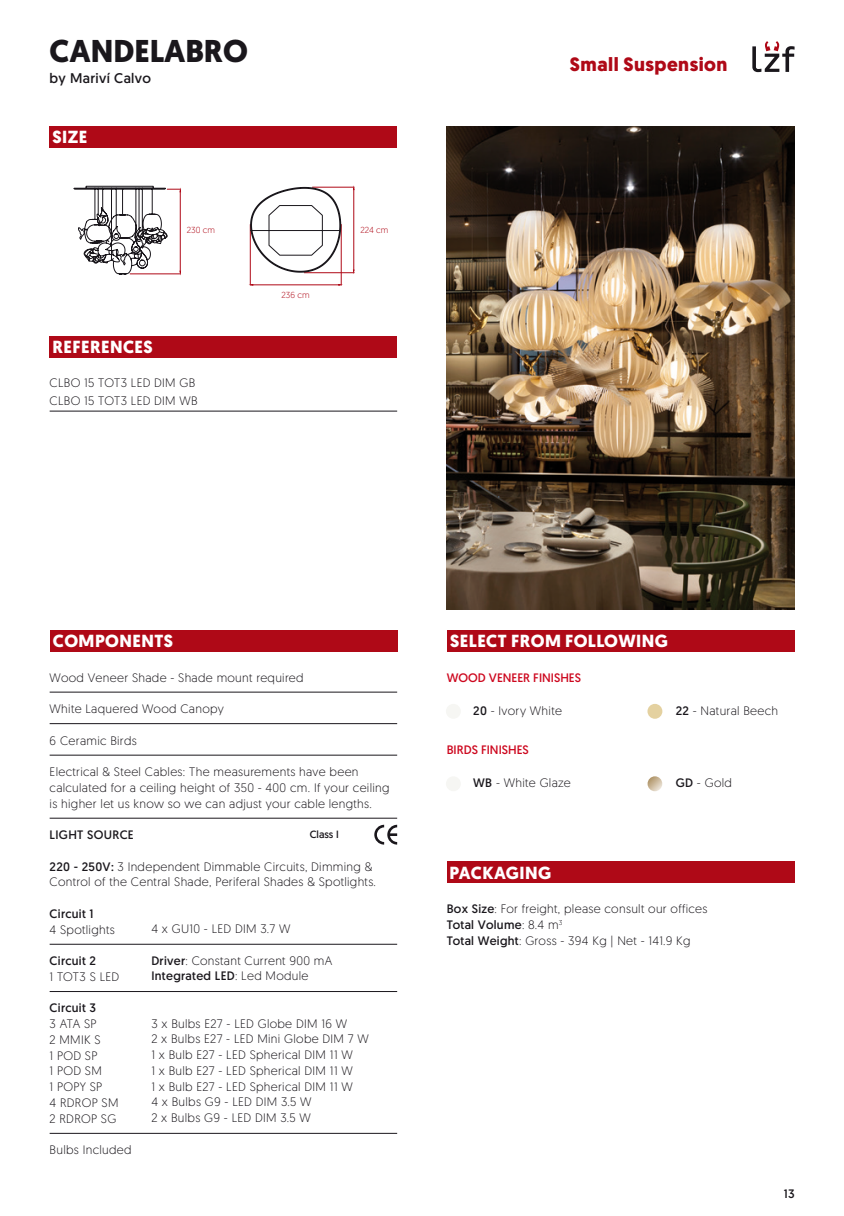
<style>
.page{position:relative;width:844px;height:1216px;background:#fff}
.page>*{position:absolute;margin:0;border:0;box-sizing:border-box;transform-origin:0 0}
.t1{font:700 31.5px "Geomanist";color:#1a171c}
.t2{font:700 19.25px "Geomanist";letter-spacing:.025em;color:#af0917}
.t3{font:700 17.5px "Geomanist";letter-spacing:.025em;color:#fff}
.t4{font:14px "Geomanist";letter-spacing:.025em;color:#1a171c}
.t5{font:300 12.25px/15.8px "Geomanist";letter-spacing:.025em;color:#1a171c}
.t6{font:12.25px "Geomanist";letter-spacing:.025em;color:#1a171c}
.t7{font:12.25px "Geomanist";color:#cd071e}
.t8{font:10.5px "Geomanist";color:#1a171c}
.t9{font:300 8.75px "Geomanist";color:#af0917}
.s1{font-weight:400}
</style>
<div class="page">
<svg style="left:752px;top:41px;width:42px;height:31px"></svg>
<div style="left:447px;top:630px;width:347px;height:21px;background:#af0917"></div>
<div style="left:50px;top:126px;width:347px;height:21px;background:#af0917"></div>
<div style="left:50px;top:336px;width:347px;height:21px;background:#af0917"></div>
<div style="left:50px;top:630px;width:347px;height:21px;background:#af0917"></div>
<div style="left:446px;top:861px;width:348px;height:21px;background:#af0917"></div>
<img style="left:446px;top:126px;width:348px;height:483px">
<svg style="left:74px;top:186px;width:107px;height:88px"></svg>
<hr style="left:304px;top:272px;width:50px;height:1px;background:#af0917">
<hr style="left:312px;top:187px;width:42px;height:1px;background:#af0917">
<hr style="left:353px;top:189px;width:1px;height:81px;background:#af0917">
<hr style="left:250px;top:224px;width:1px;height:61px;background:#af0917">
<hr style="left:341px;top:224px;width:1px;height:61px;background:#af0917">
<hr style="left:251px;top:284px;width:89px;height:1px;background:#af0917">
<svg style="left:250px;top:187px;width:91px;height:85px"></svg>
<hr style="left:50px;top:691px;width:347px;height:1px;background:#1a171c">
<hr style="left:50px;top:723px;width:347px;height:1px;background:#1a171c">
<hr style="left:50px;top:754px;width:347px;height:1px;background:#1a171c">
<hr style="left:50px;top:817px;width:347px;height:1px;background:#1a171c">
<hr style="left:50px;top:943px;width:347px;height:1px;background:#1a171c">
<hr style="left:50px;top:991px;width:347px;height:1px;background:#1a171c">
<hr style="left:50px;top:1132px;width:347px;height:1px;background:#1a171c">
<svg style="left:374px;top:824px;width:23px;height:20px"></svg>
<hr style="left:50px;top:411px;width:347px;height:1px;background:#1a171c">
<div style="left:446px;top:704px;width:14px;height:14px;background:#f6f6f3;border-radius:50%"></div>
<div style="left:446px;top:776px;width:14px;height:15px;background:#f6f6f3;border-radius:50%"></div>
<div style="left:647px;top:704px;width:15px;height:14px;background:#e4d1a0;border-radius:50%"></div>
<svg style="left:647px;top:776px;width:15px;height:15px"></svg>
<h1 class="t1" style="left:50px;top:30px;width:200px">CANDELABRO</h1>
<p class="t4" style="left:50px;top:69px;width:103px">by Mariví Calvo</p>
<h3 class="t3" style="left:52px;top:125px;width:36px">SIZE</h3>
<h3 class="t3" style="left:52px;top:335px;width:102px">REFERENCES</h3>
<p class="t9" style="left:187px;top:225px;width:30px">230 cm</p>
<p class="t9" style="left:360px;top:224px;width:29px">224 cm</p>
<p class="t9" style="left:281px;top:289px;width:30px">236 cm</p>
<p class="t5" style="left:50px;top:373px;width:150px;line-height:18px">CLBO 15 TOT3 LED DIM GB<br>CLBO 15 TOT3 LED DIM WB</p>
<h2 class="t2" style="left:569px;top:51px;width:159px">Small Suspension</h2>
<h3 class="t3" style="left:53px;top:629px;width:122px">COMPONENTS</h3>
<p class="t5" style="left:50px;top:669px;width:255px">Wood Veneer Shade - Shade mount required</p>
<p class="t5" style="left:50px;top:700px;width:176px">White Laquered Wood Canopy</p>
<p class="t5" style="left:50px;top:732px;width:89px">6 Ceramic Birds</p>
<p class="t5" style="left:50px;top:763px;width:341px">Electrical &amp; Steel Cables: The measurements have been calculated for a ceiling height of 350 - 400 cm. If your ceiling is higher let us know so we can adjust your cable lengths.</p>
<p class="t6" style="left:50px;top:826px;width:86px">LIGHT SOURCE</p>
<p class="t5" style="left:50px;top:858px;width:328px"><span class="s1">220 - 250V:</span> 3 Independent Dimmable Circuits, Dimming &amp;<br>Control of the Central Shade, Periferal Shades &amp; Spotlights.</p>
<p class="t6" style="left:50px;top:905px;width:45px">Circuit 1</p>
<p class="t5" style="left:50px;top:921px;width:67px">4 Spotlights</p>
<p class="t6" style="left:50px;top:952px;width:48px">Circuit 2</p>
<p class="t5" style="left:50px;top:968px;width:71px">1 TOT3 S LED</p>
<p class="t6" style="left:50px;top:1000px;width:48px">Circuit 3</p>
<p class="t5" style="left:50px;top:1015px;width:70px">3 ATA SP<br>2 MMIK S<br>1 POD SP<br>1 POD SM<br>1 POPY SP<br>4 RDROP SM<br>2 RDROP SG</p>
<p class="t5" style="left:50px;top:1141px;width:83px">Bulbs Included</p>
<p class="t8" style="left:310px;top:827px;width:30px">Class I</p>
<p class="t5" style="left:151px;top:920px;width:140px">4 x GU10 - LED DIM 3.7 W</p>
<p class="t5" style="left:151px;top:951px;width:182px"><span class="s1">Driver</span>: Constant Current 900 mA<br><span class="s1">Integrated LED</span>: Led Module</p>
<p class="t5" style="left:151px;top:1014px;width:219px">3 x Bulbs E27 - LED Globe DIM 16 W<br>2 x Bulbs E27 - LED Mini Globe DIM 7 W<br>1 x Bulb E27 - LED Spherical DIM 11 W<br>1 x Bulb E27 - LED Spherical DIM 11 W<br>1 x Bulb E27 - LED Spherical DIM 11 W<br>4 x Bulbs G9 - LED DIM 3.5 W<br>2 x Bulbs G9 - LED DIM 3.5 W</p>
<h3 class="t3" style="left:450px;top:629px;width:219px">SELECT FROM FOLLOWING</h3>
<p class="t7" style="left:446px;top:669px;width:136px">WOOD VENEER FINISHES</p>
<p class="t5" style="left:473px;top:702px;width:90px"><span class="s1">20</span> - Ivory White</p>
<p class="t5" style="left:675px;top:702px;width:104px"><span class="s1">22</span> - Natural Beech</p>
<p class="t7" style="left:446px;top:741px;width:83px">BIRDS FINISHES</p>
<p class="t5" style="left:473px;top:774px;width:99px"><span class="s1">WB</span> - White Glaze</p>
<p class="t5" style="left:675px;top:774px;width:58px"><span class="s1">GD</span> - Gold</p>
<h3 class="t3" style="left:449px;top:860px;width:103px">PACKAGING</h3>
<p class="t5" style="left:446px;top:900px;width:262px"><span class="s1">Box Size</span>: For freight, please consult our offices<br><span class="s1">Total Volume</span>: 8.4 m<sup>3<br></sup><span class="s1">Total Weight</span>: Gross - 394 Kg | Net - 141.9 Kg</p>
<p class="t6" style="left:783px;top:1185px;width:12px">13</p>
</div>
